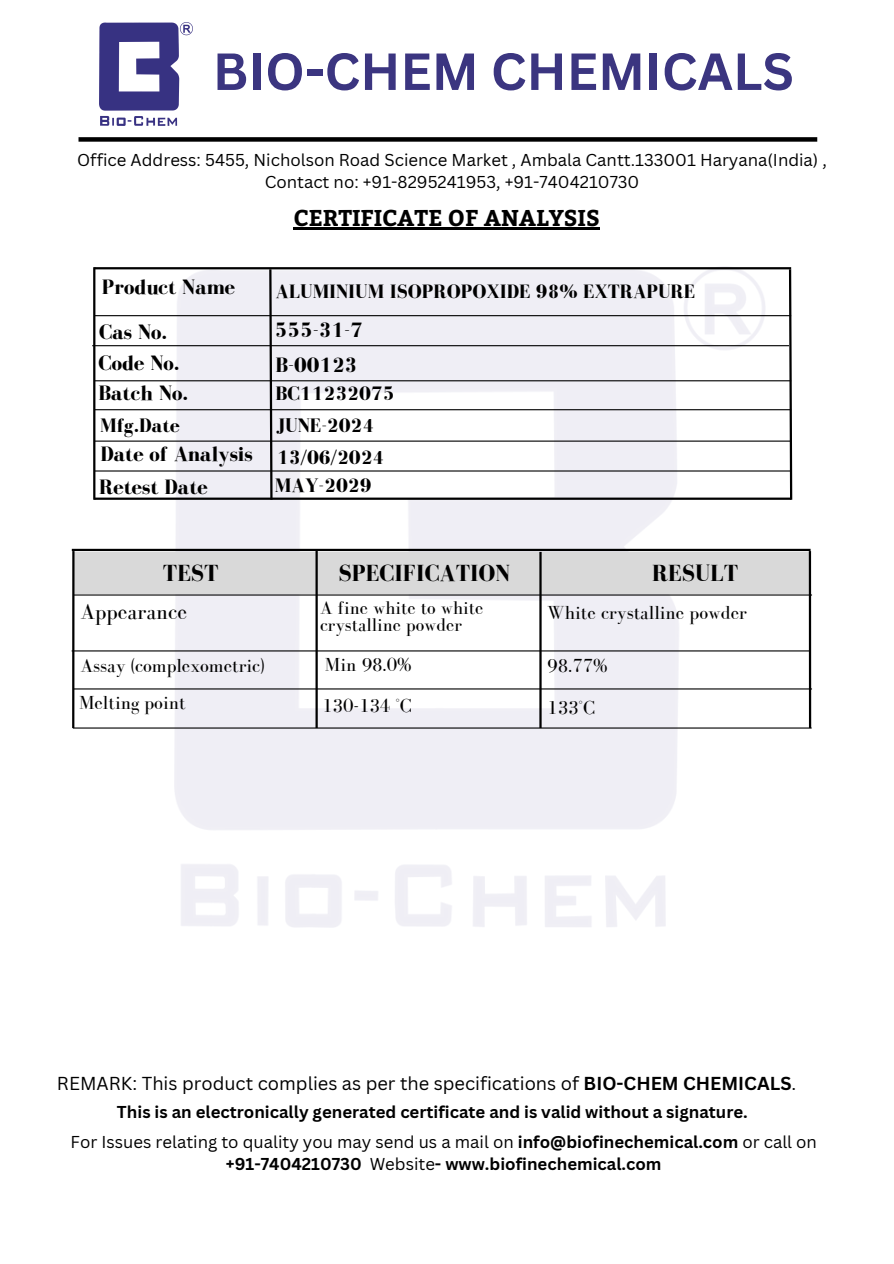
<style>
.page{position:relative;width:894px;height:1264px;background:#fff}
.page>*{position:absolute;margin:0;border:0;box-sizing:border-box;transform-origin:0 0}
.t1{font:700 51px "Canva Sans";color:#3b3580}
.t2{font:700 24px "Bodoni FLF";color:#000}
.t3{font:700 22.8px "Bitter";color:#000}
.t4{font:22.5px "Bodoni FLF";color:#000}
.t5{font:700 21.45px "Bodoni FLF";color:#000}
.t6{font:700 20.1px "Bodoni FLF";color:#000}
.t7{font:700 19.95px "Bodoni FLF";color:#000}
.t8{font:19.5px "Bodoni FLF";color:#000}
.t9{font:18.9px/16.8px "Bodoni FLF";color:#000}
.t10{font:18.3px "Canva Sans";color:#000}
.t11{font:700 16.8px/22.5px "Canva Sans";color:#000;text-align:center}
.t12{font:16.8px/22.5px "Canva Sans";color:#000;text-align:center}
.s1{font-weight:700}
.s2{font-weight:400}
</style>
<div class="page">
<img style="left:174px;top:266px;width:591px;height:661px">
<div style="left:78px;top:137px;width:739px;height:5px;background:#000"></div>
<img style="left:100px;top:22px;width:92px;height:104px">
<hr style="left:293px;top:228px;width:306px;height:2px;background:#000">
<hr style="left:94px;top:315px;width:697px;height:1px;background:#000">
<hr style="left:92px;top:345px;width:696px;height:1px;background:#000">
<hr style="left:94px;top:380px;width:697px;height:1px;background:#000">
<hr style="left:94px;top:409px;width:697px;height:1px;background:#000">
<hr style="left:94px;top:440px;width:697px;height:1px;background:#000">
<hr style="left:94px;top:470px;width:697px;height:1px;background:#000">
<hr style="left:94px;top:497px;width:697px;height:3px;background:#000">
<hr style="left:93px;top:267px;width:2px;height:233px;background:#000">
<svg style="left:787px;top:267px;width:6px;height:233px"></svg>
<svg style="left:268px;top:269px;width:5px;height:233px"></svg>
<hr style="left:94px;top:267px;width:697px;height:2px;background:#000">
<hr style="left:73px;top:594px;width:738px;height:1px;background:#000">
<hr style="left:72px;top:549px;width:738px;height:2px;background:#000">
<div style="left:74px;top:552px;width:736px;height:41px;background:#d9d9d9"></div>
<hr style="left:72px;top:650px;width:738px;height:1px;background:#000">
<hr style="left:73px;top:688px;width:738px;height:1px;background:#000">
<hr style="left:808px;top:551px;width:3px;height:177px;background:#000">
<hr style="left:539px;top:552px;width:2px;height:176px;background:#000">
<hr style="left:315px;top:551px;width:2px;height:177px;background:#000">
<hr style="left:72px;top:551px;width:2px;height:177px;background:#000">
<hr style="left:73px;top:727px;width:738px;height:1px;background:#000">
<h1 class="t1" style="left:213px;top:35px;width:582px">BIO-CHEM CHEMICALS</h1>
<p class="t12" style="left:77px;top:148px;width:751px">Office Address: 5455, Nicholson Road Science Market , Ambala Cantt.133001 Haryana(India) ,<br>Contact no: +91-8295241953, +91-7404210730</p>
<h4 class="t5" style="left:102px;top:275px;width:135px">Product Name</h4>
<h4 class="t5" style="left:99px;top:320px;width:70px">Cas No.</h4>
<h5 class="t5" style="left:98px;top:351px;width:82px">Code No.</h5>
<h4 class="t5" style="left:98px;top:381px;width:91px">Batch No.</h4>
<h6 class="t6" style="left:100px;top:414px;width:81px">Mfg.Date</h6>
<h5 class="t5" style="left:100px;top:442px;width:154px">Date of Analysis</h5>
<h4 class="t5" style="left:99px;top:475px;width:110px">Retest Date</h4>
<h4 class="t3" style="left:293px;top:201px;width:308px">CERTIFICATE OF ANALYSIS</h4>
<h5 class="t7" style="left:275px;top:280px;width:421px">ALUMINIUM ISOPROPOXIDE 98% EXTRAPURE</h5>
<h4 class="t5" style="left:275px;top:318px;width:89px">555-31-7</h4>
<h5 class="t5" style="left:275px;top:353px;width:83px">B-00123</h5>
<h4 class="t6" style="left:275px;top:383px;width:120px">BC11232075</h4>
<h5 class="t6" style="left:276px;top:414px;width:99px">JUNE-2024</h5>
<h5 class="t6" style="left:277px;top:446px;width:109px">13/06/2024</h5>
<h5 class="t6" style="left:275px;top:474px;width:98px">MAY-2029</h5>
<h5 class="t2" style="left:163px;top:560px;width:57px">TEST</h5>
<h5 class="t2" style="left:338px;top:560px;width:173px">SPECIFICATION</h5>
<h5 class="t2" style="left:652px;top:560px;width:87px">RESULT</h5>
<h2 class="t4" style="left:80px;top:599px;width:108px">Appearance</h2>
<h2 class="t9" style="left:320px;top:599px;width:165px">A fine white to white crystalline powder</h2>
<h2 class="t8" style="left:547px;top:602px;width:201px">White crystalline powder</h2>
<h3 class="t8" style="left:80px;top:655px;width:186px">Assay (complexometric)</h3>
<h5 class="t8" style="left:79px;top:692px;width:108px">Melting point</h5>
<h5 class="t8" style="left:325px;top:654px;width:88px">Min 98.0%</h5>
<h5 class="t8" style="left:547px;top:655px;width:62px">98.77%</h5>
<p class="t8" style="left:322px;top:694px;width:91px">130-134 °C</p>
<p class="t8" style="left:547px;top:696px;width:49px">133°C</p>
<h2 class="t10" style="left:57px;top:1070px;width:740px">REMARK: This product complies as per the specifications of <span class="s1">BIO-CHEM CHEMICALS</span>.</h2>
<p class="t11" style="left:117px;top:1100px;width:632px">This is an electronically generated certificate and is valid without a signature.</p>
<h5 class="t11" style="left:71px;top:1129px;width:747px"><span class="s2">For Issues relating to quality you may send us a mail on</span> info@biofinechemical.com <span class="s2">or call on </span>+91-7404210730 <span class="s2">Website</span>- www.biofinechemical.com</h5>
</div>
